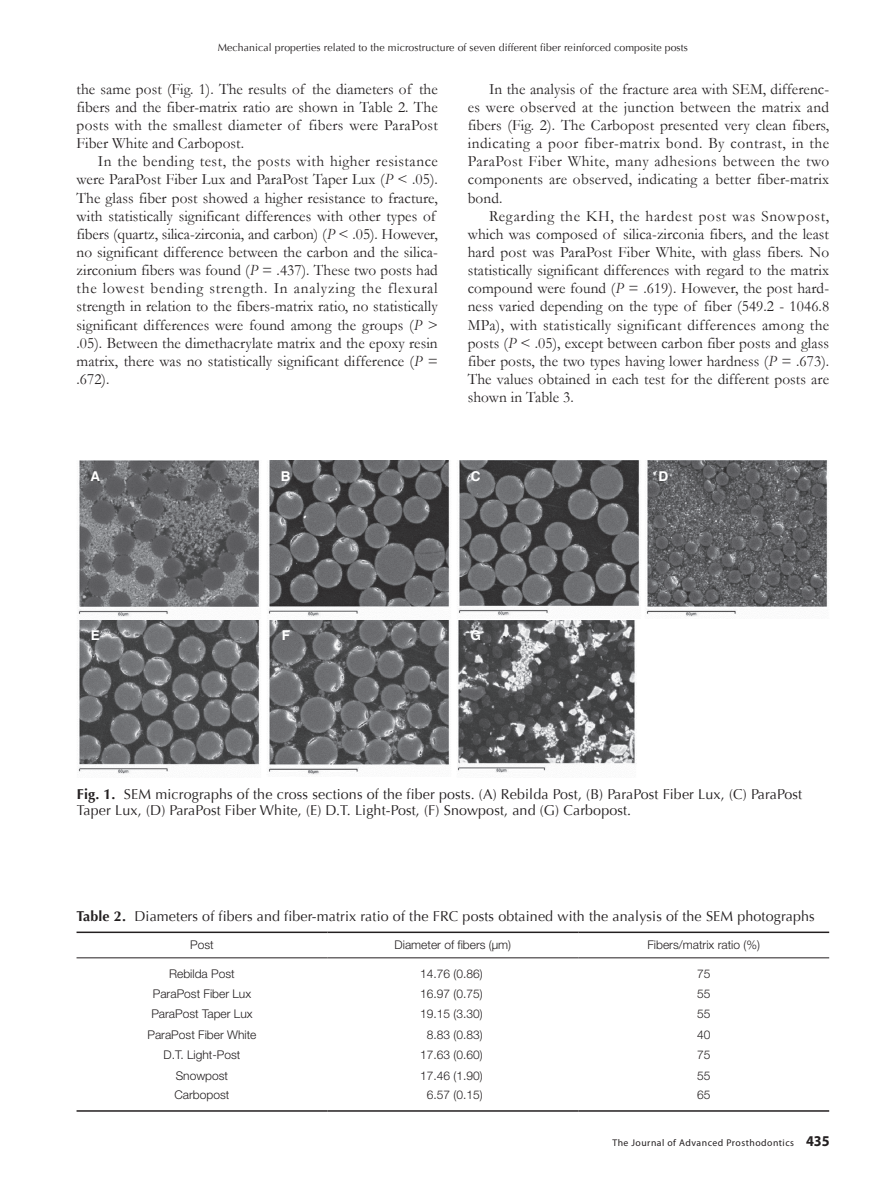
<style>
.page{position:relative;width:893px;height:1191px;background:#fff}
.page>*{position:absolute;margin:0;border:0;box-sizing:border-box;transform-origin:0 0}
.t1{font:15.75px/18.1px "Garamond";letter-spacing:.005em;color:#231f20;text-align:justify}
.t2{font:14.25px/15.8px "Optima";letter-spacing:.01em;color:#231f20}
.t3{font:700 13.5px "Helvetica";color:#fff}
.t4{font:300 12px "Helvetica Neue LT Pro";color:#231f20}
.t5{font:10.5px "Optima";letter-spacing:.01em;color:#231f20}
.t6{font:9.75px "Myriad Pro";letter-spacing:.05em;color:#231f20}
.s1{font-style:italic}
.s2{font-weight:700}
.s3{font-weight:700;font-size:15px}
</style>
<div class="page">
<hr style="left:77px;top:931px;width:250px;height:2px;background:#231f20">
<hr style="left:327px;top:931px;width:251px;height:2px;background:#231f20">
<hr style="left:578px;top:931px;width:251px;height:2px;background:#231f20">
<hr style="left:77px;top:1110px;width:250px;height:1px;background:#231f20">
<hr style="left:327px;top:1110px;width:251px;height:1px;background:#231f20">
<hr style="left:578px;top:1110px;width:251px;height:1px;background:#231f20">
<hr style="left:77px;top:957px;width:250px;height:1px;background:#231f20">
<hr style="left:327px;top:957px;width:251px;height:1px;background:#231f20">
<hr style="left:578px;top:957px;width:251px;height:1px;background:#231f20">
<img style="left:646px;top:461px;width:182px;height:156px">
<img style="left:78px;top:461px;width:182px;height:313px">
<img style="left:268px;top:461px;width:182px;height:314px">
<img style="left:458px;top:461px;width:182px;height:155px">
<img style="left:457px;top:620px;width:180px;height:153px">
<p class="t5" style="left:218px;top:42px;width:472px">Mechanical properties related to the microstructure of seven different fiber reinforced composite posts</p>
<p class="t1" style="left:77px;top:79px;width:363px">the same post (Fig. 1). The results of the diameters of the fibers and the fiber-matrix ratio are shown in Table 2. The posts with the smallest diameter of fibers were ParaPost Fiber White and Carbopost.</p>
<p class="t1" style="left:76px;top:152px;width:363px;text-align:left;text-indent:21px">In the bending test, the posts with higher resistance were ParaPost Fiber Lux and ParaPost Taper Lux (<span class="s1">P</span> &lt; .05).<br>The glass fiber post showed a higher resistance to fracture, with statistically significant differences with other types of fibers (quartz, silica-zirconia, and carbon) (<span class="s1">P</span> &lt; .05). However, no significant difference between the carbon and the silica&shy;zirconium fibers was found (<span class="s1">P</span> = .437). These two posts had the lowest bending strength. In analyzing the flexural strength in relation to the fibers-matrix ratio, no statistically significant differences were found among the groups (<span class="s1">P</span> &gt; .05). Between the dimethacrylate matrix and the epoxy resin matrix, there was no statistically significant difference (<span class="s1">P</span> = .672).</p>
<p class="t1" style="left:468px;top:79px;width:363px;text-indent:21px">In the analysis of the fracture area with SEM, differenc&shy;es were observed at the junction between the matrix and fibers (Fig. 2). The Carbopost presented very clean fibers, indicating a poor fiber-matrix bond. By contrast, in the ParaPost Fiber White, many adhesions between the two components are observed, indicating a better fiber-matrix bond.</p>
<p class="t1" style="left:468px;top:206px;width:363px;text-indent:21px">Regarding the KH, the hardest post was Snowpost, which was composed of silica-zirconia fibers, and the least hard post was ParaPost Fiber White, with glass fibers. No statistically significant differences with regard to the matrix compound were found (<span class="s1">P</span> = .619). However, the post hard&shy;ness varied depending on the type of fiber (549.2 - 1046.8<br>MPa), with statistically significant differences among the posts (<span class="s1">P</span> &lt; .05), except between carbon fiber posts and glass fiber posts, the two types having lower hardness (<span class="s1">P</span> = .673).<br>The values obtained in each test for the different posts are shown in Table 3.</p>
<p class="t3" style="left:90px;top:468px;width:11px">A</p>
<p class="t3" style="left:281px;top:468px;width:11px">B</p>
<p class="t3" style="left:471px;top:468px;width:11px">C</p>
<p class="t3" style="left:91px;top:627px;width:11px">E</p>
<p class="t3" style="left:282px;top:627px;width:10px">F</p>
<p class="t3" style="left:470px;top:627px;width:12px">G</p>
<p class="t3" style="left:658px;top:468px;width:11px">D</p>
<p class="t2" style="left:77px;top:786px;width:727px"><span class="s2">Fig. 1.</span> SEM micrographs of the cross sections of the fiber posts. (A) Rebilda Post, (B) ParaPost Fiber Lux, (C) ParaPost<br>Taper Lux, (D) ParaPost Fiber White, (E) D.T. Light-Post, (F) Snowpost, and (G) Carbopost.</p>
<p class="t2" style="left:77px;top:908px;width:740px"><span class="s2">Table 2.</span> Diameters of fibers and fiber-matrix ratio of the FRC posts obtained with the analysis of the SEM photographs</p>
<p class="t4" style="left:190px;top:937px;width:25px">Post</p>
<p class="t4" style="left:395px;top:937px;width:118px">Diameter of fibers (µm)</p>
<p class="t4" style="left:647px;top:937px;width:114px">Fibers/matrix ratio (%)</p>
<p class="t4" style="left:169px;top:966px;width:67px">Rebilda Post</p>
<p class="t4" style="left:420px;top:966px;width:64px">14.76 (0.86)</p>
<p class="t4" style="left:697px;top:966px;width:15px">75</p>
<p class="t4" style="left:153px;top:986px;width:100px">ParaPost Fiber Lux</p>
<p class="t4" style="left:420px;top:986px;width:64px">16.97 (0.75)</p>
<p class="t4" style="left:697px;top:986px;width:15px">55</p>
<p class="t4" style="left:151px;top:1006px;width:103px">ParaPost Taper Lux</p>
<p class="t4" style="left:420px;top:1006px;width:64px">19.15 (3.30)</p>
<p class="t4" style="left:697px;top:1006px;width:15px">55</p>
<p class="t4" style="left:148px;top:1027px;width:110px">ParaPost Fiber White</p>
<p class="t4" style="left:427px;top:1027px;width:57px">8.83 (0.83)</p>
<p class="t4" style="left:697px;top:1027px;width:15px">40</p>
<p class="t4" style="left:164px;top:1047px;width:78px">D.T. Light-Post</p>
<p class="t4" style="left:420px;top:1047px;width:64px">17.63 (0.60)</p>
<p class="t4" style="left:697px;top:1047px;width:15px">75</p>
<p class="t4" style="left:176px;top:1068px;width:54px">Snowpost</p>
<p class="t4" style="left:420px;top:1068px;width:64px">17.46 (1.90)</p>
<p class="t4" style="left:697px;top:1068px;width:15px">55</p>
<p class="t4" style="left:175px;top:1087px;width:56px">Carbopost</p>
<p class="t4" style="left:427px;top:1087px;width:57px">6.57 (0.15)</p>
<p class="t4" style="left:697px;top:1087px;width:15px">65</p>
<p class="t6" style="left:612px;top:1136px;width:219px">The Journal of Advanced Prosthodontics <span class="s3">435</span></p>
</div>
